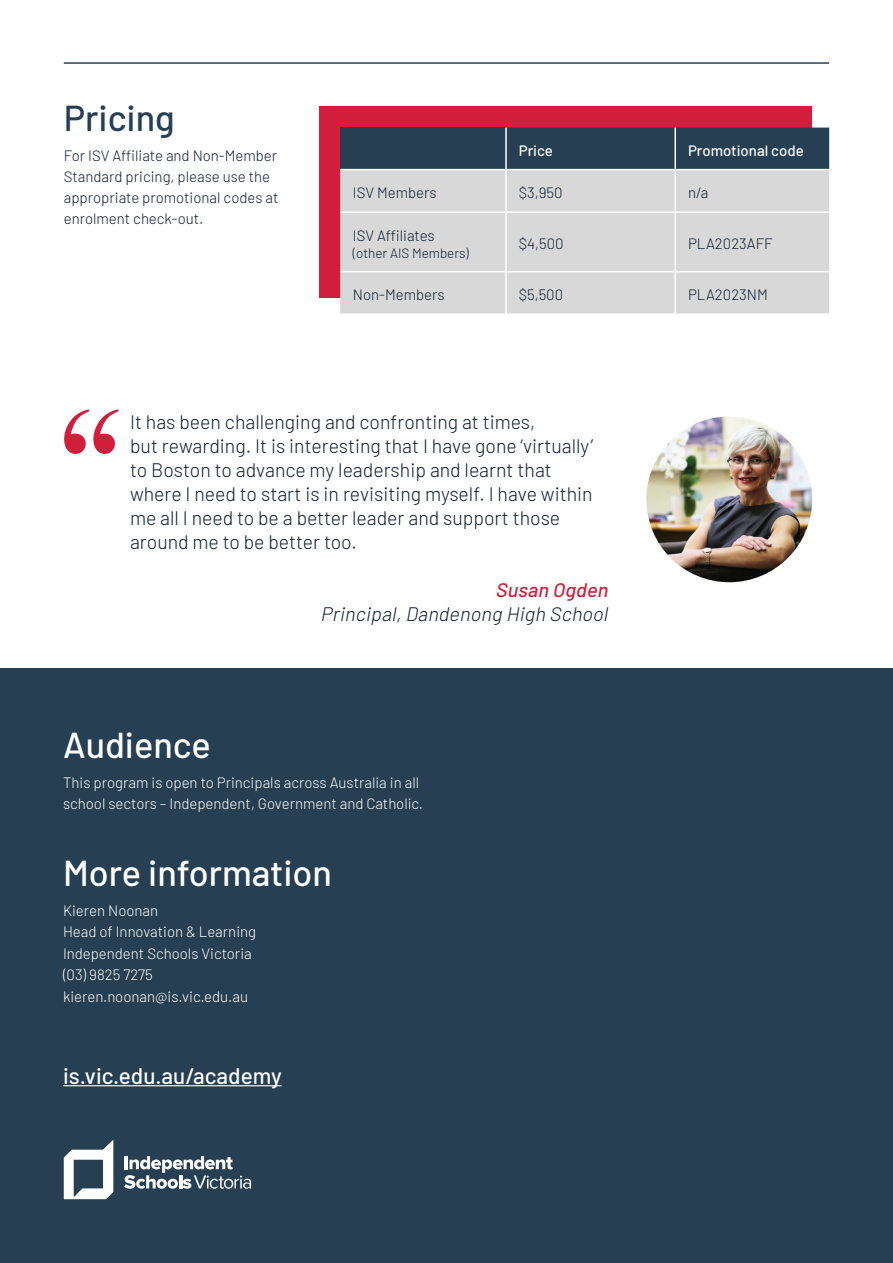
<style>
.page{position:relative;width:893px;height:1263px;background:#fff}
.page>*{position:absolute;margin:0;border:0;box-sizing:border-box;transform-origin:0 0}
.t1{font:500 36px "Barlow";color:#fff}
.t2{font:500 36px "Barlow";color:#263f52}
.t3{font:500 22.5px "Barlow";color:#fff}
.t4{font:300 19.5px/24px "Barlow";color:#0d1e32}
.t5{font:italic 300 19.5px "Barlow";color:#0d1e32}
.t6{font:italic 500 19.5px "Barlow";color:#d21e3d}
.t7{font:300 15px/21px "Barlow";color:#fff}
.Body_copy_dark_blue{font:300 15px/21px "Barlow";color:#0d1e32}
.Table_heading_white{font:500 15px "Barlow";color:#fff}
.Body_copy_dark_blue-2{font:300 13.5px "Barlow";color:#0d1e32}
</style>
<div class="page">
<div style="left:0;top:669px;width:893px;height:594px;background:#263f52"></div>
<svg style="left:64px;top:1140px;width:49px;height:59px"></svg>
<svg style="left:124px;top:1156px;width:127px;height:33px"></svg>
<hr style="left:63px;top:1085px;width:219px;height:1px;background:#fff">
<hr style="left:64px;top:62px;width:765px;height:2px;background:#263f52">
<img style="left:646px;top:416px;width:166px;height:166px;border-radius:83px">
<svg style="left:64px;top:409px;width:55px;height:45px"></svg>
<div style="left:319px;top:106px;width:493px;height:192px;background:#d21e3d"></div>
<div style="left:340px;top:128px;width:166px;height:42px;background:#263f52"></div>
<div style="left:507px;top:128px;width:322px;height:41px;background:#263f52"></div>
<div style="left:340px;top:170px;width:489px;height:143px;background:#d8d8d8"></div>
<hr style="left:507px;top:211px;width:167px;height:2px;background:#fff">
<hr style="left:676px;top:211px;width:153px;height:2px;background:#fff">
<hr style="left:507px;top:271px;width:167px;height:1px;background:#fff">
<hr style="left:676px;top:271px;width:153px;height:1px;background:#fff">
<hr style="left:340px;top:169px;width:165px;height:1px;background:#fff">
<hr style="left:340px;top:211px;width:165px;height:2px;background:#fff">
<hr style="left:340px;top:271px;width:165px;height:1px;background:#fff">
<hr style="left:505px;top:128px;width:2px;height:41px;background:#fff">
<hr style="left:674px;top:128px;width:2px;height:41px;background:#fff">
<hr style="left:505px;top:170px;width:2px;height:42px;background:#fff">
<hr style="left:674px;top:170px;width:2px;height:42px;background:#fff">
<hr style="left:505px;top:169px;width:170px;height:1px;background:#fff">
<hr style="left:675px;top:169px;width:154px;height:1px;background:#fff">
<hr style="left:505px;top:212px;width:2px;height:60px;background:#fff">
<hr style="left:674px;top:212px;width:2px;height:60px;background:#fff">
<hr style="left:505px;top:272px;width:2px;height:41px;background:#fff">
<hr style="left:674px;top:272px;width:2px;height:41px;background:#fff">
<p class="t2" style="left:64px;top:92px;width:113px">Pricing</p>
<p class="Body_copy_dark_blue" style="left:64px;top:144px;width:216px">For ISV Affiliate and Non-Member<br>Standard pricing, please use the appropriate promotional codes at enrolment check-out.</p>
<p class="Table_heading_white" style="left:519px;top:140px;width:36px">Price</p>
<p class="Table_heading_white" style="left:688px;top:140px;width:117px">Promotional code</p>
<p class="Body_copy_dark_blue" style="left:353px;top:181px;width:85px">ISV Members</p>
<p class="Body_copy_dark_blue" style="left:519px;top:181px;width:45px">$3,950</p>
<p class="Body_copy_dark_blue" style="left:688px;top:181px;width:22px">n/a</p>
<p class="Body_copy_dark_blue" style="left:353px;top:224px;width:83px">ISV Affiliates</p>
<p class="Body_copy_dark_blue-2" style="left:353px;top:243px;width:117px">(other AIS Members)</p>
<p class="Body_copy_dark_blue" style="left:519px;top:232px;width:46px">$4,500</p>
<p class="Body_copy_dark_blue" style="left:688px;top:232px;width:86px">PLA2023AFF</p>
<p class="Body_copy_dark_blue" style="left:353px;top:283px;width:93px">Non-Members</p>
<p class="Body_copy_dark_blue" style="left:519px;top:283px;width:46px">$5,500</p>
<p class="Body_copy_dark_blue" style="left:688px;top:283px;width:81px">PLA2023NM</p>
<p class="t4" style="left:130px;top:408px;width:465px">It has been challenging and confronting at times,<br>but rewarding. It is interesting that I have gone ‘virtually’ to Boston to advance my leadership and learnt that where I need to start is in revisiting myself. I have within me all I need to be a better leader and support those around me to be better too.</p>
<p class="t6" style="left:495px;top:576px;width:118px">Susan Ogden</p>
<p class="t5" style="left:320px;top:600px;width:293px">Principal,Dandenong High School</p>
<p class="t1" style="left:63px;top:719px;width:149px">Audience</p>
<p class="t7" style="left:63px;top:771px;width:362px">This program is open to Principals across Australia in all school sectors – Independent, Government and Catholic.</p>
<p class="t1" style="left:63px;top:846px;width:271px">More information</p>
<p class="t7" style="left:63px;top:898px;width:97px">Kieren Noonan</p>
<p class="t7" style="left:63px;top:920px;width:195px">Head of Innovation &amp; Learning</p>
<p class="t7" style="left:63px;top:942px;width:190px">Independent Schools Victoria</p>
<p class="t7" style="left:63px;top:963px;width:91px">(03) 9825 7275</p>
<p class="t7" style="left:63px;top:985px;width:187px">kieren.noonan@is.vic.edu.au</p>
<p class="t3" style="left:63px;top:1059px;width:220px">is.vic.edu.au/academy</p>
</div>
